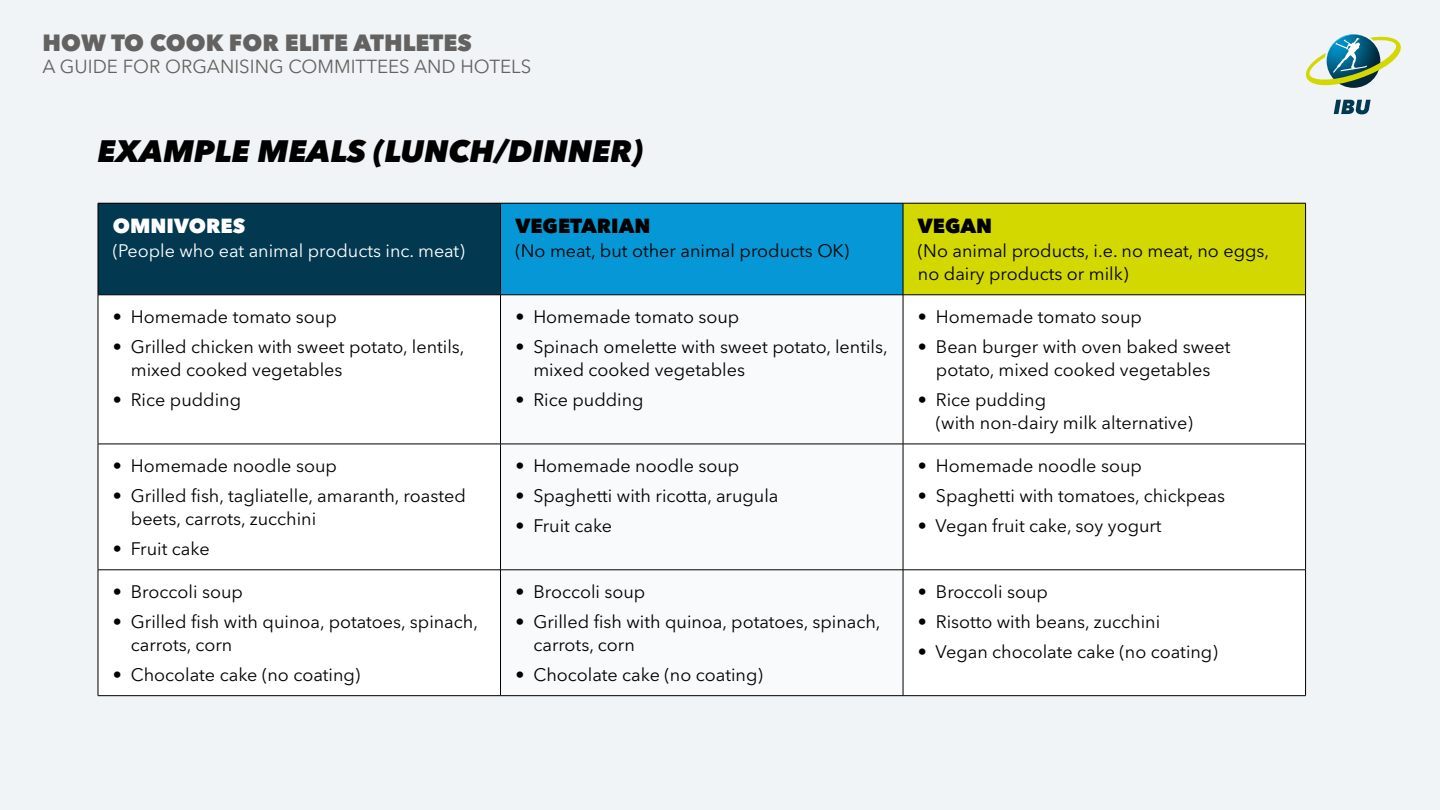
<style>
.page{position:relative;width:1440px;height:810px;background:#f0f4f7}
.page>*{position:absolute;margin:0;border:0;box-sizing:border-box;transform-origin:0 0}
.t1{font:italic 800 30.75px "Avenir Next W1 G";color:#000}
.t2{font:800 23.25px "Avenir Next W1 G";color:#636260}
.t3{font:800 20.25px "Avenir Next W1 G";color:#000}
.t4{font:800 20.25px "Avenir Next W1 G";color:#fff}
.t5{font:18.75px "Avenir Next W1 G";color:#636260}
.t6{font:18px/23.2px "Avenir Next W1 G";color:#000}
.t7{font:18px "Avenir Next W1 G";color:#fff}
</style>
<div class="page">
<svg style="left:1306px;top:34px;width:95px;height:80px"></svg>
<div style="left:98px;top:203px;width:402px;height:92px;background:#023850"></div>
<div style="left:500px;top:203px;width:403px;height:92px;background:#0698d6"></div>
<div style="left:903px;top:203px;width:403px;height:92px;background:#d3d800"></div>
<div style="left:99px;top:296px;width:1206px;height:399px;background:#fff"></div>
<svg style="left:501px;top:296px;width:402px;height:399px"></svg>
<hr style="left:98px;top:203px;width:402px;height:1px;background:#000">
<hr style="left:98px;top:203px;width:1px;height:92px;background:#000">
<hr style="left:500px;top:203px;width:403px;height:1px;background:#000">
<hr style="left:500px;top:203px;width:1px;height:92px;background:#000">
<hr style="left:903px;top:203px;width:403px;height:1px;background:#000">
<hr style="left:903px;top:203px;width:1px;height:92px;background:#000">
<hr style="left:1305px;top:203px;width:1px;height:92px;background:#000">
<hr style="left:98px;top:295px;width:402px;height:1px;background:#000">
<hr style="left:98px;top:295px;width:1px;height:149px;background:#000">
<hr style="left:500px;top:295px;width:403px;height:1px;background:#000">
<hr style="left:500px;top:295px;width:1px;height:149px;background:#000">
<hr style="left:903px;top:295px;width:403px;height:1px;background:#000">
<hr style="left:903px;top:295px;width:1px;height:149px;background:#000">
<hr style="left:1305px;top:295px;width:1px;height:149px;background:#000">
<hr style="left:98px;top:444px;width:402px;height:1px;background:#000">
<hr style="left:98px;top:444px;width:1px;height:126px;background:#000">
<hr style="left:500px;top:444px;width:403px;height:1px;background:#000">
<hr style="left:500px;top:444px;width:1px;height:126px;background:#000">
<hr style="left:903px;top:444px;width:403px;height:1px;background:#000">
<hr style="left:903px;top:444px;width:1px;height:126px;background:#000">
<hr style="left:1305px;top:444px;width:1px;height:126px;background:#000">
<hr style="left:98px;top:570px;width:402px;height:1px;background:#000">
<hr style="left:98px;top:570px;width:1px;height:125px;background:#000">
<hr style="left:500px;top:570px;width:403px;height:1px;background:#000">
<hr style="left:500px;top:570px;width:1px;height:125px;background:#000">
<hr style="left:903px;top:570px;width:403px;height:1px;background:#000">
<hr style="left:903px;top:570px;width:1px;height:125px;background:#000">
<hr style="left:1305px;top:570px;width:1px;height:125px;background:#000">
<hr style="left:98px;top:695px;width:402px;height:1px;background:#000">
<hr style="left:500px;top:695px;width:403px;height:1px;background:#000">
<hr style="left:903px;top:695px;width:403px;height:1px;background:#000">
<p class="t2" style="left:43px;top:28px;width:431px">HOW TO COOK FOR ELITE ATHLETES</p>
<p class="t5" style="left:43px;top:56px;width:490px">A GUIDE FOR ORGANISING COMMITTEES AND HOTELS</p>
<p class="t1" style="left:98px;top:133px;width:547px">EXAMPLE MEALS (LUNCH/DINNER)</p>
<p class="t4" style="left:113px;top:214px;width:134px">OMNIVORES</p>
<p class="t7" style="left:113px;top:240px;width:353px">(People who eat animal products inc. meat)</p>
<p class="t6" style="left:113px;top:305px;width:225px">• Homemade tomato soup</p>
<p class="t6" style="left:131px;top:335px;width:335px;text-indent:-18px">• Grilled chicken with sweet potato, lentils, mixed cooked vegetables</p>
<p class="t6" style="left:113px;top:388px;width:130px">• Rice pudding</p>
<p class="t6" style="left:113px;top:455px;width:226px">• Homemade noodle soup</p>
<p class="t6" style="left:131px;top:484px;width:336px;text-indent:-18px">• Grilled fish, tagliatelle, amaranth, roasted beets, carrots, zucchini</p>
<p class="t6" style="left:113px;top:537px;width:98px">• Fruit cake</p>
<p class="t6" style="left:113px;top:580px;width:132px">• Broccoli soup</p>
<p class="t6" style="left:131px;top:610px;width:349px;text-indent:-18px">• Grilled fish with quinoa, potatoes, spinach, carrots, corn</p>
<p class="t6" style="left:113px;top:663px;width:249px">• Chocolate cake (no coating)</p>
<p class="t3" style="left:515px;top:214px;width:137px">VEGETARIAN</p>
<p class="t6" style="left:515px;top:239px;width:335px">(No meat, but other animal products OK)</p>
<p class="t6" style="left:515px;top:305px;width:225px">• Homemade tomato soup</p>
<p class="t6" style="left:533px;top:335px;width:356px;text-indent:-18px">• Spinach omelette with sweet potato, lentils, mixed cooked vegetables</p>
<p class="t6" style="left:515px;top:388px;width:130px">• Rice pudding</p>
<p class="t6" style="left:515px;top:455px;width:226px">• Homemade noodle soup</p>
<p class="t6" style="left:515px;top:484px;width:265px">• Spaghetti with ricotta, arugula</p>
<p class="t6" style="left:515px;top:514px;width:98px">• Fruit cake</p>
<p class="t6" style="left:515px;top:580px;width:132px">• Broccoli soup</p>
<p class="t6" style="left:533px;top:610px;width:349px;text-indent:-18px">• Grilled fish with quinoa, potatoes, spinach, carrots, corn</p>
<p class="t6" style="left:515px;top:663px;width:249px">• Chocolate cake (no coating)</p>
<p class="t3" style="left:918px;top:214px;width:76px">VEGAN</p>
<p class="t6" style="left:918px;top:239px;width:353px">(No animal products, i.e. no meat, no eggs, no dairy products or milk)</p>
<p class="t6" style="left:918px;top:305px;width:225px">• Homemade tomato soup</p>
<p class="t6" style="left:918px;top:335px;width:314px;text-align:center">• Bean burger with oven baked sweet potato, mixed cooked vegetables</p>
<p class="t6" style="left:936px;top:388px;width:258px;text-indent:-18px">• Rice pudding<br>(with non-dairy milk alternative)</p>
<p class="t6" style="left:918px;top:455px;width:226px">• Homemade noodle soup</p>
<p class="t6" style="left:918px;top:484px;width:309px">• Spaghetti with tomatoes, chickpeas</p>
<p class="t6" style="left:918px;top:514px;width:245px">• Vegan fruit cake, soy yogurt</p>
<p class="t6" style="left:918px;top:580px;width:132px">• Broccoli soup</p>
<p class="t6" style="left:918px;top:610px;width:244px">• Risotto with beans, zucchini</p>
<p class="t6" style="left:918px;top:640px;width:301px">• Vegan chocolate cake (no coating)</p>
</div>
